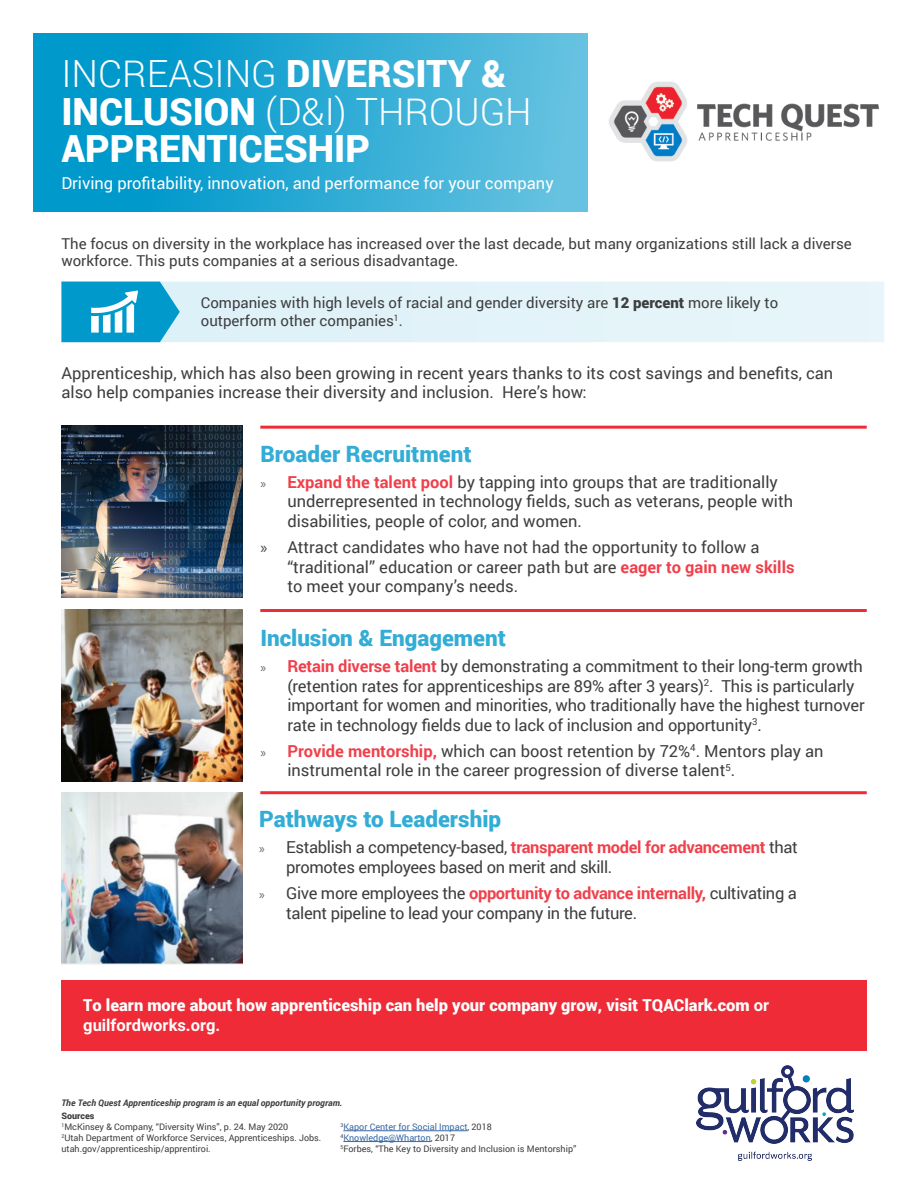
<style>
.page{position:relative;width:918px;height:1188px;background:#fff}
.page>*{position:absolute;margin:0;border:0;box-sizing:border-box;transform-origin:0 0}
.t1{font:900 37.5px/37.5px "Roboto";color:#fff}
.t2{font:900 22.5px "Roboto";color:#33add6}
.t3{font:16.5px/19.5px "Roboto";color:#3e3e3f}
.t4{font:16.5px/19.5px "Roboto";letter-spacing:-.02em;color:#3e3e3f}
.t5{font:900 16.5px/20.2px "Roboto";color:#fff}
.t6{font:16.5px "Roboto";color:#fff}
.t7{font:15px/16.5px "Roboto";color:#3e3e3f}
.t8{font:9px/10.8px "Roboto";color:#3e3e3f}
.t9{font:italic 700 9px "Roboto";color:#3e3e3f}
.t10{font:9px "Roboto";color:#3667a4}
.t11{font:900 9px "Roboto";color:#3e3e3f}
.s1{font-weight:300}
.s2{font-weight:900}
.s3{font-family:"Myriad Pro";font-size:13.5px;color:#616363}
.s4{font-weight:700;color:#f0404b}
.s5{font-family:"Myriad Pro"}
.s6{font-weight:700}
.s7{color:#3e3e3f}
</style>
<div class="page">
<div style="left:180px;top:282px;width:704px;height:60px;background:#e2f3f9"></div>
<div style="left:34px;top:34px;width:554px;height:178px;background:linear-gradient(to right,#0092c8,#65c2e0)"></div>
<img style="left:609px;top:82px;width:270px;height:80px">
<img style="left:61px;top:426px;width:182px;height:172px">
<img style="left:61px;top:609px;width:182px;height:172px">
<img style="left:61px;top:793px;width:182px;height:172px">
<hr style="left:260px;top:426px;width:607px;height:3px;background:#ee2b37">
<hr style="left:260px;top:609px;width:607px;height:3px;background:#ee2b37">
<hr style="left:260px;top:791px;width:607px;height:3px;background:#ee2b37">
<div style="left:61px;top:980px;width:806px;height:70px;background:#ee2b37"></div>
<hr style="left:343px;top:1131px;width:125px;height:1px;background:#3667a4">
<hr style="left:343px;top:1141px;width:88px;height:1px;background:#3667a4">
<svg style="left:61px;top:282px;width:119px;height:60px"></svg>
<img style="left:696px;top:1066px;width:157px;height:94px">
<p class="t1" style="left:61px;top:54px;width:472px"><span class="s1">INCREASING</span> DIVERSITY &amp;<br>INCLUSION <span class="s1">(D&amp;I) THROUGH<br></span>APPRENTICESHIP</p>
<p class="t6" style="left:61px;top:172px;width:494px">Driving profitability, innovation, and performance for your company</p>
<p class="t7" style="left:61px;top:235px;width:792px">The focus on diversity in the workplace has increased over the last decade, but many organizations still lack a diverse workforce. This puts companies at a serious disadvantage.</p>
<p class="t7" style="left:201px;top:294px;width:579px;line-height:18px">Companies with high levels of racial and gender diversity are <span class="s2">12 percent</span> more likely to outperform other companies<sup>1</sup>.</p>
<p class="t3" style="left:61px;top:362px;width:773px">Apprenticeship, which has also been growing in recent years thanks to its cost savings and benefits, can also help companies increase their diversity and inclusion. Here’s how:</p>
<p class="t2" style="left:260px;top:438px;width:213px">Broader Recruitment</p>
<p class="t3" style="left:287px;top:472px;width:507px;text-indent:-27px"><span class="s3">»</span> <span class="s4">Expand the talent pool</span> by tapping into groups that are traditionally underrepresented in technology fields, such as veterans, people with disabilities, people of color, and women.</p>
<p class="t3" style="left:287px;top:537px;width:509px;text-indent:-27px"><span class="s5">»</span> Attract candidates who have not had the opportunity to follow a “traditional” education or career path but are <span class="s4">eager to gain new skills </span>to meet your company’s needs.</p>
<p class="t2" style="left:260px;top:622px;width:247px">Inclusion &amp; Engagement</p>
<p class="t3" style="left:287px;top:656px;width:579px;text-indent:-27px"><span class="s3">»</span> <span class="s4">Retain diverse talent</span> by demonstrating a commitment to their long-term growth (retention rates for apprenticeships are 89% after 3 years)<sup>2</sup>. This is particularly important for women and minorities, who traditionally have the highest turnover rate in technology fields due to lack of inclusion and opportunity<sup>3</sup>.</p>
<p class="t3" style="left:287px;top:741px;width:538px;text-indent:-27px"><span class="s3">»</span> <span class="s4">Provide mentorship,</span> which can boost retention by 72%<sup>4</sup>. Mentors play an instrumental role in the career progression of diverse talent<sup>5</sup>.</p>
<p class="t2" style="left:259px;top:803px;width:244px">Pathways to Leadership</p>
<p class="t4" style="left:286px;top:837px;width:513px;text-indent:-27px"><span class="s3">»</span> Establish a competency-based, <span class="s4">transparent model for advancement</span> that promotes employees based on merit and skill.</p>
<p class="t4" style="left:286px;top:883px;width:512px;text-indent:-27px"><span class="s3">»</span> Give more employees the <span class="s4">opportunity to advance internally,</span> cultivating a talent pipeline to lead your company in the future.</p>
<p class="t5" style="left:83px;top:994px;width:687px">To learn more about how apprenticeship can help your company grow, visit TQAClark.com <span class="s6">or guilfordworks.org.</span></p>
<p class="t9" style="left:61px;top:1096px;width:283px">The Tech Quest Apprenticeship program is an equal opportunity program.</p>
<p class="t11" style="left:61px;top:1110px;width:35px">Sources</p>
<p class="t8" style="left:61px;top:1121px;width:228px"><sup>1</sup>McKinsey &amp; Company, “Diversity Wins”, p. 24. May 2020</p>
<p class="t8" style="left:61px;top:1132px;width:261px"><sup>2</sup>Utah Department of Workforce Services, Apprenticeships. Jobs. utah.gov/apprenticeship/apprentiroi.</p>
<p class="t10" style="left:340px;top:1121px;width:153px"><sup>3</sup>Kapor Center for Social Impact<span class="s7">, 2018</span></p>
<p class="t10" style="left:340px;top:1131px;width:116px"><sup>4</sup>Knowledge@Wharton<span class="s7">, 2017</span></p>
<p class="t8" style="left:340px;top:1143px;width:237px"><sup>5</sup>Forbes, “The Key to Diversity and Inclusion is Mentorship”</p>
</div>
